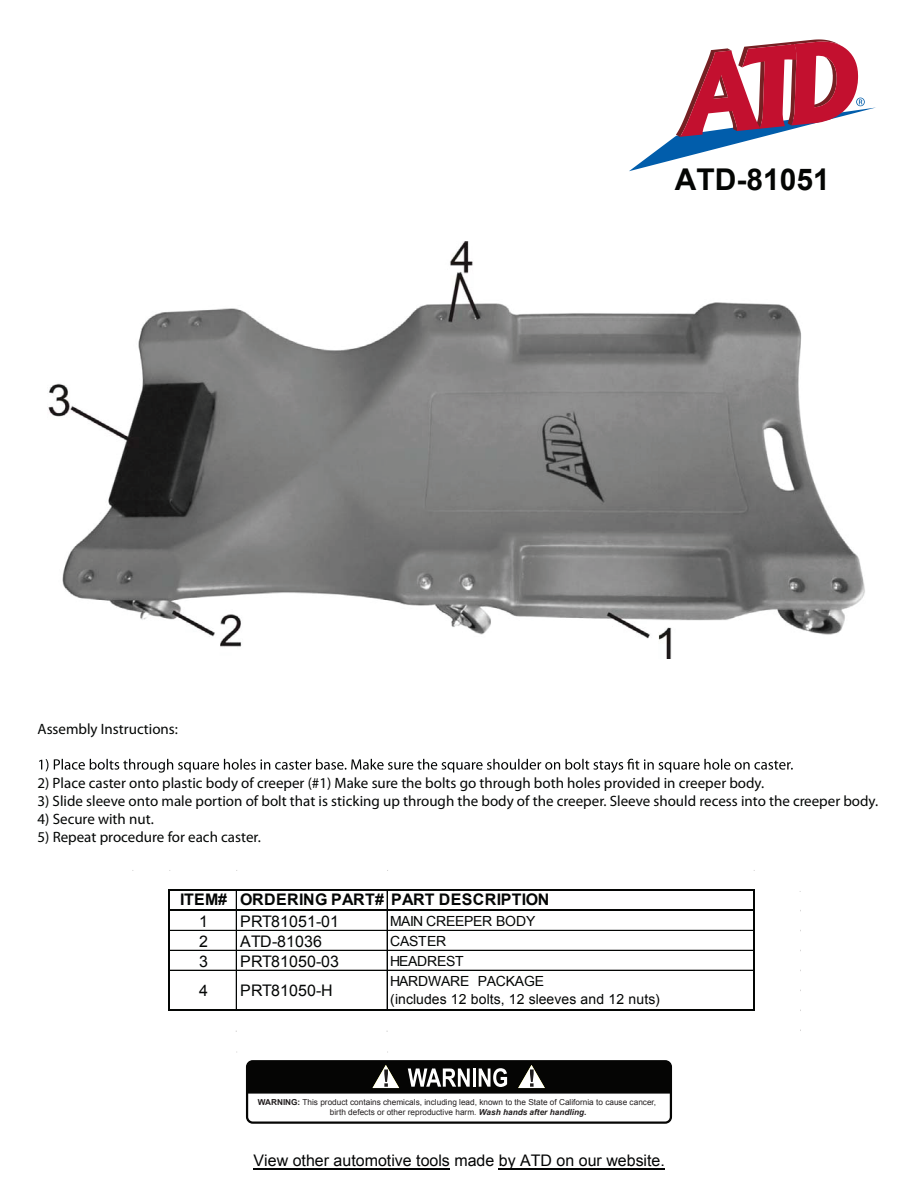
<style>
.page{position:relative;width:918px;height:1188px;background:#fff}
.page>*{position:absolute;margin:0;border:0;box-sizing:border-box;transform-origin:0 0}
.t1{font:700 30px "Arial";color:#040503}
.t2{font:15.9px "Arial";color:#040505}
.t3{font:15.9px "Arial";letter-spacing:.005em;color:#040605}
.t4{font:700 15.9px "Arial";letter-spacing:.02em;color:#040605}
.t5{font:15px "Myriad Pro";color:#040605}
.t6{font:13.95px/20px "Arial";letter-spacing:-.025em;color:#040605}
.t7{font:13.95px "Arial";letter-spacing:.015em;color:#040605}
.t8{font:13.95px "Arial";letter-spacing:-.005em;color:#040605}
.t9{font:8.25px/9.9px "Arial";color:#231f20;text-align:center}
.s1{color:#fff}
.s2{font-weight:700}
.s3{font-weight:700;font-style:italic}
</style>
<div class="page">
<svg style="left:39px;top:759px;width:754px;height:14px"></svg>
<hr style="left:170px;top:889px;width:585px;height:2px;background:#040605">
<svg style="left:236px;top:891px;width:1px;height:18px"></svg>
<svg style="left:387px;top:891px;width:1px;height:18px"></svg>
<hr style="left:170px;top:909px;width:585px;height:2px;background:#040605">
<hr style="left:170px;top:930px;width:583px;height:1px;background:#040605">
<hr style="left:170px;top:950px;width:583px;height:1px;background:#040605">
<hr style="left:170px;top:970px;width:583px;height:1px;background:#040605">
<hr style="left:168px;top:889px;width:2px;height:122px;background:#040605">
<hr style="left:236px;top:911px;width:1px;height:98px;background:#040605">
<hr style="left:387px;top:911px;width:1px;height:98px;background:#040605">
<hr style="left:170px;top:1009px;width:585px;height:2px;background:#040605">
<hr style="left:753px;top:891px;width:2px;height:120px;background:#040605">
<img style="left:48px;top:241px;width:817px;height:418px">
<div style="left:246px;top:1060px;width:426px;height:64px;border:2px solid #050504;border-radius:6px"></div>
<svg style="left:247px;top:1062px;width:424px;height:32px;background:#232322"></svg>
<svg style="left:629px;top:39px;width:247px;height:132px"></svg>
<hr style="left:499px;top:1168px;width:166px;height:2px;background:#040505">
<hr style="left:254px;top:1168px;width:196px;height:2px;background:#040505">
<h1 class="t1" style="left:675px;top:160px;width:157px">ATD-81051</h1>
<p class="t5" style="left:38px;top:719px;width:142px">Assembly Instructions:</p>
<p class="t5" style="left:38px;top:773px;width:728px">2) Place caster onto plastic body of creeper (#1) Make sure the bolts go through both holes provided in creeper body.</p>
<p class="t5" style="left:38px;top:791px;width:842px">3) Slide sleeve onto male portion of bolt that is sticking up through the body of the creeper. Sleeve should recess into the creeper body.</p>
<p class="t5" style="left:38px;top:809px;width:118px">4) Secure with nut.</p>
<p class="t5" style="left:38px;top:827px;width:225px">5) Repeat procedure for each caster.</p>
<p class="t4" style="left:180px;top:889px;width:371px">ITEM# ORDERING PART# PART DESCRIPTION</p>
<p class="t3" style="left:199px;top:911px;width:10px">1</p>
<p class="t3" style="left:240px;top:911px;width:100px">PRT81051-01</p>
<p class="t6" style="left:390px;top:912px;width:147px">MAIN CREEPER BODY</p>
<p class="t3" style="left:199px;top:931px;width:10px">2</p>
<p class="t3" style="left:240px;top:931px;width:83px">ATD-81036</p>
<p class="t8" style="left:390px;top:932px;width:58px">CASTER</p>
<p class="t3" style="left:199px;top:951px;width:10px">3</p>
<p class="t3" style="left:240px;top:951px;width:100px">PRT81050-03</p>
<p class="t6" style="left:390px;top:951px;width:156px">HEADREST<br>HARDWARE<span class="s1">A</span>PACKAGE</p>
<p class="t7" style="left:390px;top:990px;width:271px">(includes 12 bolts, 12 sleeves and 12 nuts)</p>
<p class="t3" style="left:199px;top:980px;width:10px">4</p>
<p class="t3" style="left:240px;top:980px;width:94px">PRT81050-H</p>
<p class="t9" style="left:258px;top:1097px;width:400px"><span class="s2">WARNING:</span> This product contains chemicals, including lead, known to the State of California to cause cancer, birth defects or other reproductive harm. <span class="s3">Wash hands after handling</span><span class="s2">.</span></p>
<p class="t2" style="left:254px;top:1150px;width:413px">View other automotive tools made by ATD on our website.</p>
</div>
